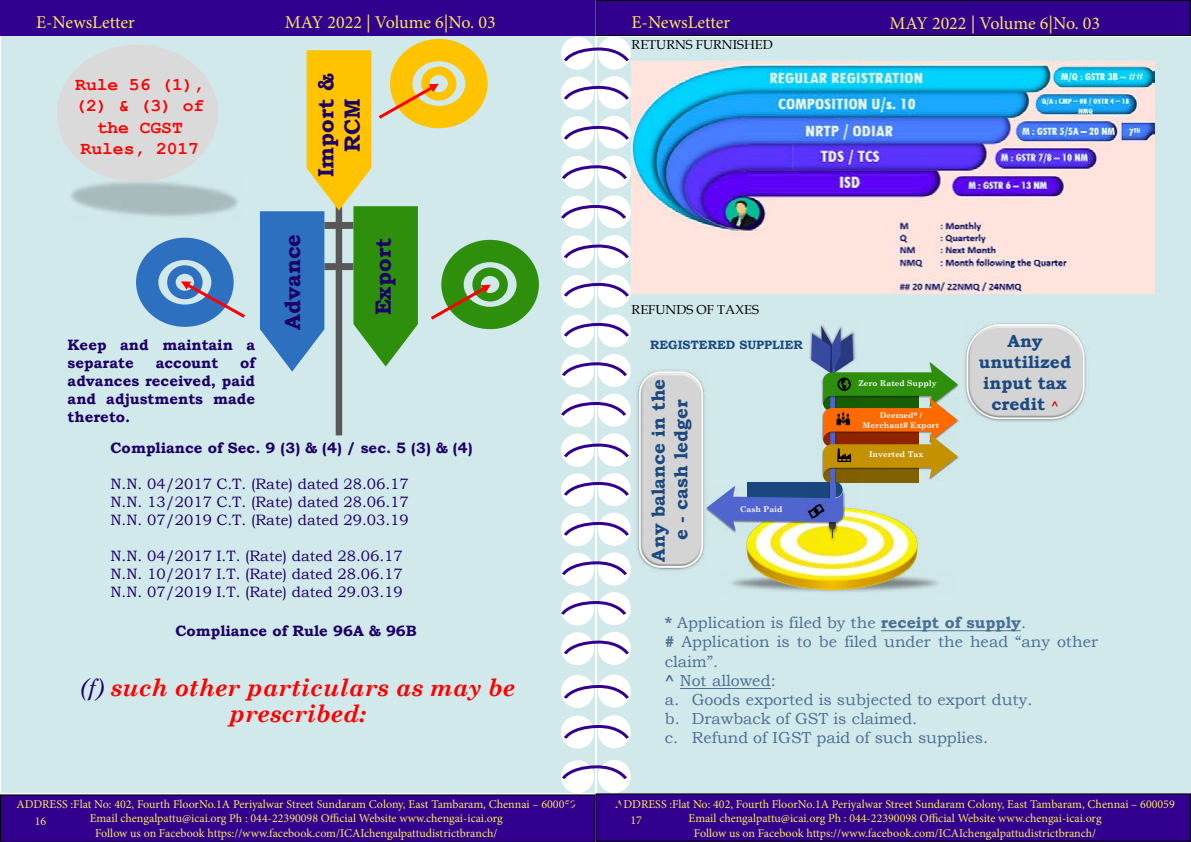
<style>
.page{position:relative;width:1191px;height:842px;background:#fff}
.page>*{position:absolute;margin:0;border:0;box-sizing:border-box;transform-origin:0 0}
.t1{font:italic 700 24px/26px "Century Schoolbook";color:#f00;text-align:center}
.t2{font:700 22px/26.4px "Bookman Old Style";color:#1d0066;text-align:center}
.t3{font:700 18.8px/22.6px "Bookman Old Style";color:#1b497f;text-align:center}
.t4{font:18px "Minion Pro";color:#fce85d}
.t5{font:700 18px/21.6px "Courier New";color:#f00;text-align:center}
.t6{font:700 17.4px/20.9px "Bookman Old Style";color:#1b497f;text-align:center}
.t7{font:16px/19.2px "Bookman Old Style";color:#4b6e93}
.t8{font:15px/18px "Bookman Old Style";color:#1d0066;text-align:justify}
.t9{font:700 15px/18px "Bookman Old Style";color:#1d0066}
.t10{font:13px "Book Antiqua";color:#000}
.t11{font:700 12.1px "Bookman Old Style";color:#1b497f}
.t12{font:12px/14.4px "Minion Pro";color:#fce85d;text-align:center}
.t13{font:700 8.1px/9.7px "Century Schoolbook";color:#fff;text-align:center}
.s1{font-weight:400;color:#1d0066}
.s2{font-size:12.5px;color:#d50000}
.s3{font-weight:700}
</style>
<div class="page">
<div style="left:1px;top:36px;width:593px;height:757px;background:#d2e9ec"></div>
<div style="left:597px;top:37px;width:593px;height:757px;background:#d2e9ec"></div>
<div style="left:0;top:0;width:595px;height:36px;background:#32008f"></div>
<div style="left:596px;top:0;width:594px;height:36px;background:#32008f"></div>
<div style="left:595px;top:0;width:595px;height:36px;border:1px solid #000"></div>
<div style="left:596px;top:794px;width:594px;height:47px;background:#32008f"></div>
<div style="left:595px;top:793px;width:596px;height:49px;border:1px solid #000"></div>
<div style="left:598px;top:36px;width:33px;height:34px;background:#fff;border-radius:50%"></div>
<div style="left:561px;top:37px;width:33px;height:33px;background:#fff;border-radius:50%"></div>
<div style="left:598px;top:76px;width:33px;height:33px;background:#fff;border-radius:50%"></div>
<div style="left:561px;top:77px;width:33px;height:33px;background:#fff;border-radius:50%"></div>
<div style="left:598px;top:116px;width:33px;height:33px;background:#fff;border-radius:50%"></div>
<div style="left:561px;top:116px;width:33px;height:33px;background:#fff;border-radius:50%"></div>
<div style="left:598px;top:156px;width:33px;height:33px;background:#fff;border-radius:50%"></div>
<div style="left:561px;top:156px;width:33px;height:33px;background:#fff;border-radius:50%"></div>
<div style="left:598px;top:195px;width:33px;height:33px;background:#fff;border-radius:50%"></div>
<div style="left:561px;top:196px;width:33px;height:33px;background:#fff;border-radius:50%"></div>
<div style="left:598px;top:235px;width:33px;height:33px;background:#fff;border-radius:50%"></div>
<div style="left:561px;top:235px;width:33px;height:33px;background:#fff;border-radius:50%"></div>
<div style="left:598px;top:275px;width:33px;height:33px;background:#fff;border-radius:50%"></div>
<div style="left:561px;top:275px;width:33px;height:33px;background:#fff;border-radius:50%"></div>
<div style="left:598px;top:314px;width:33px;height:33px;background:#fff;border-radius:50%"></div>
<div style="left:561px;top:315px;width:33px;height:33px;background:#fff;border-radius:50%"></div>
<div style="left:598px;top:354px;width:33px;height:33px;background:#fff;border-radius:50%"></div>
<div style="left:561px;top:354px;width:33px;height:33px;background:#fff;border-radius:50%"></div>
<div style="left:598px;top:394px;width:33px;height:33px;background:#fff;border-radius:50%"></div>
<div style="left:561px;top:394px;width:33px;height:33px;background:#fff;border-radius:50%"></div>
<div style="left:598px;top:433px;width:33px;height:33px;background:#fff;border-radius:50%"></div>
<div style="left:561px;top:434px;width:33px;height:33px;background:#fff;border-radius:50%"></div>
<div style="left:598px;top:473px;width:33px;height:33px;background:#fff;border-radius:50%"></div>
<div style="left:561px;top:473px;width:33px;height:33px;background:#fff;border-radius:50%"></div>
<div style="left:598px;top:513px;width:33px;height:33px;background:#fff;border-radius:50%"></div>
<div style="left:561px;top:513px;width:33px;height:33px;background:#fff;border-radius:50%"></div>
<div style="left:598px;top:552px;width:33px;height:33px;background:#fff;border-radius:50%"></div>
<div style="left:561px;top:553px;width:33px;height:33px;background:#fff;border-radius:50%"></div>
<div style="left:598px;top:592px;width:33px;height:33px;background:#fff;border-radius:50%"></div>
<div style="left:561px;top:592px;width:33px;height:33px;background:#fff;border-radius:50%"></div>
<div style="left:598px;top:632px;width:33px;height:33px;background:#fff;border-radius:50%"></div>
<div style="left:561px;top:632px;width:33px;height:33px;background:#fff;border-radius:50%"></div>
<div style="left:598px;top:674px;width:33px;height:33px;background:#fff;border-radius:50%"></div>
<div style="left:561px;top:675px;width:33px;height:33px;background:#fff;border-radius:50%"></div>
<div style="left:598px;top:715px;width:33px;height:33px;background:#fff;border-radius:50%"></div>
<div style="left:561px;top:715px;width:33px;height:34px;background:#fff;border-radius:50%"></div>
<div style="left:598px;top:760px;width:33px;height:33px;background:#fff;border-radius:50%"></div>
<div style="left:561px;top:760px;width:33px;height:33px;background:#fff;border-radius:50%"></div>
<svg style="left:562px;top:45px;width:68px;height:19px"></svg>
<svg style="left:562px;top:441px;width:68px;height:19px"></svg>
<svg style="left:562px;top:242px;width:68px;height:19px"></svg>
<svg style="left:562px;top:638px;width:68px;height:19px"></svg>
<svg style="left:562px;top:84px;width:68px;height:18px"></svg>
<svg style="left:562px;top:480px;width:68px;height:18px"></svg>
<svg style="left:562px;top:281px;width:68px;height:18px"></svg>
<svg style="left:562px;top:683px;width:68px;height:18px"></svg>
<svg style="left:562px;top:124px;width:68px;height:18px"></svg>
<svg style="left:562px;top:520px;width:68px;height:18px"></svg>
<svg style="left:562px;top:321px;width:68px;height:18px"></svg>
<svg style="left:562px;top:723px;width:68px;height:18px"></svg>
<svg style="left:561px;top:163px;width:68px;height:18px"></svg>
<svg style="left:561px;top:559px;width:68px;height:18px"></svg>
<svg style="left:561px;top:360px;width:68px;height:18px"></svg>
<svg style="left:561px;top:763px;width:67px;height:18px"></svg>
<svg style="left:561px;top:203px;width:65px;height:18px"></svg>
<svg style="left:561px;top:599px;width:65px;height:18px"></svg>
<svg style="left:561px;top:400px;width:67px;height:18px"></svg>
<div style="left:0;top:794px;width:628px;height:48px;background:#32008f"></div>
<svg style="left:260px;top:39px;width:279px;height:396px"></svg>
<svg style="left:136px;top:238px;width:109px;height:89px"></svg>
<div style="left:57px;top:45px;width:161px;height:137px;background:#dadada;border-radius:50%"></div>
<img style="left:631px;top:61px;width:523px;height:233px">
<img style="left:736px;top:538px;width:191px;height:53px">
<img style="left:807px;top:324px;width:50px;height:219px">
<svg style="left:707px;top:326px;width:250px;height:212px"></svg>
<img style="left:833px;top:407px;width:19px;height:23px">
<img style="left:834px;top:374px;width:19px;height:19px">
<img style="left:833px;top:445px;width:21px;height:21px">
<img style="left:805px;top:501px;width:22px;height:21px">
<img style="left:634px;top:369px;width:73px;height:202px">
<img style="left:964px;top:323px;width:123px;height:99px">
<svg style="left:881px;top:630px;width:140px;height:1px"></svg>
<hr style="left:680px;top:688px;width:90px;height:1px;background:#4b6e93">
<h3 class="t4" style="left:36px;top:10px;width:100px">E-NewsLetter</h3>
<h3 class="t4" style="left:285px;top:10px;width:212px">MAY 2022 | Volume 6|No. 03</h3>
<h3 class="t5" style="left:75px;top:73px;width:131px">Rule 56 (1), (2) &amp; (3) of the CGST<br>Rules, 2017</h3>
<h2 class="t2" style="left:312px;top:177px;width:105px;rotate:-90deg">Import &amp;<br>RCM</h2>
<h2 class="t2" style="left:279px;top:330px;width:98px;rotate:-90deg">Advance</h2>
<h2 class="t2" style="left:370px;top:315px;width:79px;rotate:-90deg">Export</h2>
<p class="t9" style="left:68px;top:336px;width:189px">Keep and maintain a separate</p>
<p class="t9" style="left:68px;top:354px;width:189px;text-align:justify;text-indent:173px">of advances received, paid and adjustments made thereto.</p>
<p class="t9" style="left:111px;top:439px;width:363px">Compliance of Sec. 9 (3) &amp; (4) / sec. 5 (3) &amp; (4)</p>
<p class="t8" style="left:111px;top:475px;width:300px">N.N. 04/2017 C.T. (Rate) dated 28.06.17<br>N.N. 13/2017 C.T. (Rate) dated 28.06.17<br>N.N. 07/2019 C.T. (Rate) dated 29.03.19</p>
<p class="t8" style="left:111px;top:547px;width:294px">N.N. 04/2017 I.T. (Rate) dated 28.06.17<br>N.N. 10/2017 I.T. (Rate) dated 28.06.17<br>N.N. 07/2019 I.T. (Rate) dated 29.03.19</p>
<p class="t9" style="left:175px;top:622px;width:243px">Compliance of Rule 96A &amp; 96B</p>
<h1 class="t1" style="left:80px;top:673px;width:436px"><span class="s1">(f)</span> such other particulars as may be prescribed:</h1>
<p class="t9" style="left:156px;top:354px;width:64px">account</p>
<p class="t12" style="left:16px;top:797px;width:561px">ADDRESS :Flat No: 402, Fourth FloorNo.1A Periyalwar Street Sundaram Colony, East Tambaram, Chennai – 600059<br>Email chengalpattu@icai.org Ph : 044-22390098 Official Website www.chengai-icai.org<br>Follow us on Facebook https://www.facebook.com/ICAIchengalpattudistrictbranch/</p>
<p class="t12" style="left:35px;top:814px;width:13px">16</p>
<h3 class="t4" style="left:631px;top:10px;width:100px">E-NewsLetter</h3>
<h3 class="t4" style="left:889px;top:11px;width:212px">MAY 2022 | Volume 6|No. 03</h3>
<p class="t10" style="left:631px;top:36px;width:143px">RETURNS FURNISHED</p>
<p class="t10" style="left:631px;top:301px;width:129px">REFUNDS OF TAXES</p>
<p class="t11" style="left:650px;top:336px;width:154px">REGISTERED SUPPLIER</p>
<h3 class="t3" style="left:647px;top:561px;width:184px;rotate:-90deg">Any balance in the e - cash ledger</h3>
<p class="t13" style="left:740px;top:503px;width:44px">Cash Paid</p>
<p class="t13" style="left:858px;top:378px;width:80px">Zero Rated Supply</p>
<p class="t13" style="left:862px;top:410px;width:78px">Deemed* /<br>Merchant# Export</p>
<p class="t13" style="left:869px;top:449px;width:56px">Inverted Tax</p>
<h3 class="t6" style="left:979px;top:330px;width:94px">Any unutilized input tax credit <span class="s2">^</span></h3>
<p class="t7" style="left:665px;top:613px;width:435px"><span class="s3">*</span> Application is filed by the <span class="s3">receipt of supply</span>.<br><span class="s3">#</span> Application is to be filed under the head “any other claim”.<br><span class="s3">^</span> Not allowed:<br>a. Goods exported is subjected to export duty.<br>b. Drawback of GST is claimed.<br>c. Refund of IGST paid of such supplies.</p>
<p class="t12" style="left:615px;top:797px;width:561px">ADDRESS :Flat No: 402, Fourth FloorNo.1A Periyalwar Street Sundaram Colony, East Tambaram, Chennai – 600059<br>Email chengalpattu@icai.org Ph : 044-22390098 Official Website www.chengai-icai.org<br>Follow us on Facebook https://www.facebook.com/ICAIchengalpattudistrictbranch/</p>
<p class="t12" style="left:630px;top:813px;width:13px">17</p>
</div>
